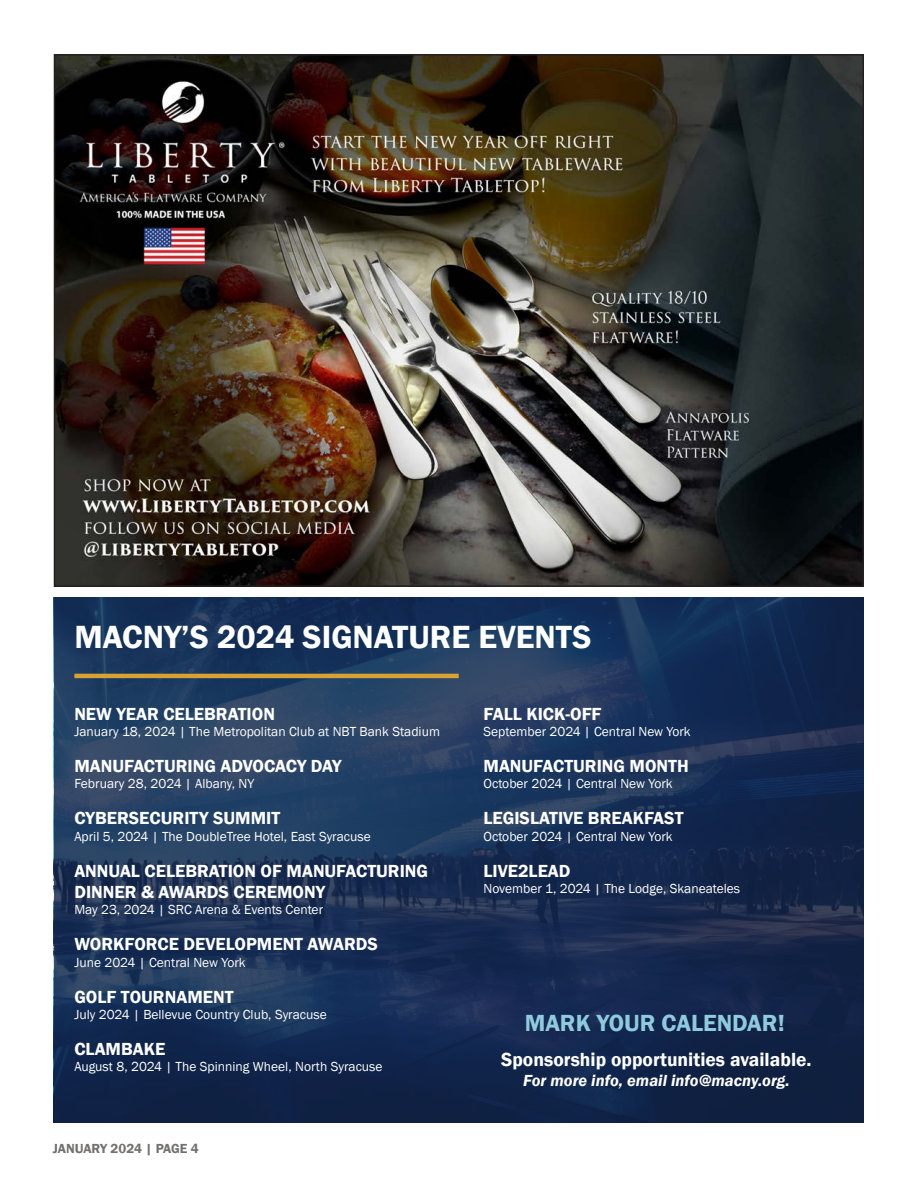
<style>
.page{position:relative;width:918px;height:1188px;background:#fff}
.page>*{position:absolute;margin:0;border:0;box-sizing:border-box;transform-origin:0 0}
.t1{font:600 33px "Franklin Gothic";color:#fff}
.t2{font:600 24px "Franklin Gothic";color:#90cade}
.t3{font:600 19.5px "Franklin Gothic";color:#fff}
.t4{font:600 18px/21.6px "Franklin Gothic";color:#fff}
.t5{font:italic 600 16.5px "Franklin Gothic";color:#fff}
.t6{font:13.5px "Franklin Gothic";color:#fff}
.t7{font:600 13.5px "Franklin Gothic";letter-spacing:-.005em;color:#727170}
</style>
<div class="page">
<svg style="left:54px;top:597px;width:810px;height:525px;background:#1a3055"></svg>
<hr style="left:74px;top:674px;width:385px;height:4px;background:#d7a134">
<img style="left:57px;top:57px;width:804px;height:527px">
<p class="t1" style="left:74px;top:616px;width:519px">MACNY’S 2024 SIGNATURE EVENTS</p>
<p class="t4" style="left:74px;top:703px;width:202px">NEW YEAR CELEBRATION</p>
<p class="t6" style="left:74px;top:723px;width:367px">January 18, 2024 | The Metropolitan Club at NBT Bank Stadium</p>
<p class="t4" style="left:74px;top:756px;width:269px">MANUFACTURING ADVOCACY DAY</p>
<p class="t6" style="left:74px;top:776px;width:182px">February 28, 2024 | Albany, NY</p>
<p class="t4" style="left:74px;top:808px;width:207px">CYBERSECURITY SUMMIT</p>
<p class="t6" style="left:74px;top:828px;width:298px">April 5, 2024 | The DoubleTree Hotel, East Syracuse</p>
<p class="t4" style="left:74px;top:860px;width:355px">ANNUAL CELEBRATION OF MANUFACTURING<br>DINNER &amp; AWARDS CEREMONY</p>
<p class="t6" style="left:74px;top:902px;width:250px">May 23, 2024 | SRC Arena &amp; Events Center</p>
<p class="t4" style="left:74px;top:934px;width:305px">WORKFORCE DEVELOPMENT AWARDS</p>
<p class="t6" style="left:74px;top:954px;width:173px">June 2024 | Central New York</p>
<p class="t4" style="left:74px;top:986px;width:161px">GOLF TOURNAMENT</p>
<p class="t6" style="left:74px;top:1006px;width:254px">July 2024 | Bellevue Country Club, Syracuse</p>
<p class="t4" style="left:74px;top:1038px;width:93px">CLAMBAKE</p>
<p class="t6" style="left:74px;top:1058px;width:310px">August 8, 2024 | The Spinning Wheel, North Syracuse</p>
<p class="t3" style="left:501px;top:1047px;width:312px">Sponsorship opportunities available.</p>
<p class="t5" style="left:523px;top:1069px;width:268px">For more info, email info@macny.org.</p>
<h3 class="t4" style="left:484px;top:703px;width:120px">FALL KICK-OFF</h3>
<p class="t6" style="left:484px;top:723px;width:209px">September 2024 | Central New York</p>
<h3 class="t4" style="left:484px;top:756px;width:207px">MANUFACTURING MONTH</h3>
<p class="t6" style="left:484px;top:776px;width:191px">October 2024 | Central New York</p>
<h3 class="t4" style="left:484px;top:808px;width:202px">LEGISLATIVE BREAKFAST</h3>
<p class="t6" style="left:484px;top:828px;width:191px">October 2024 | Central New York</p>
<h3 class="t4" style="left:484px;top:860px;width:89px">LIVE2LEAD</h3>
<p class="t6" style="left:484px;top:880px;width:258px">November 1, 2024 | The Lodge, Skaneateles</p>
<p class="t2" style="left:525px;top:1008px;width:261px">MARK YOUR CALENDAR!</p>
<p class="t7" style="left:53px;top:1140px;width:147px">JANUARY 2024 | PAGE 4</p>
</div>
